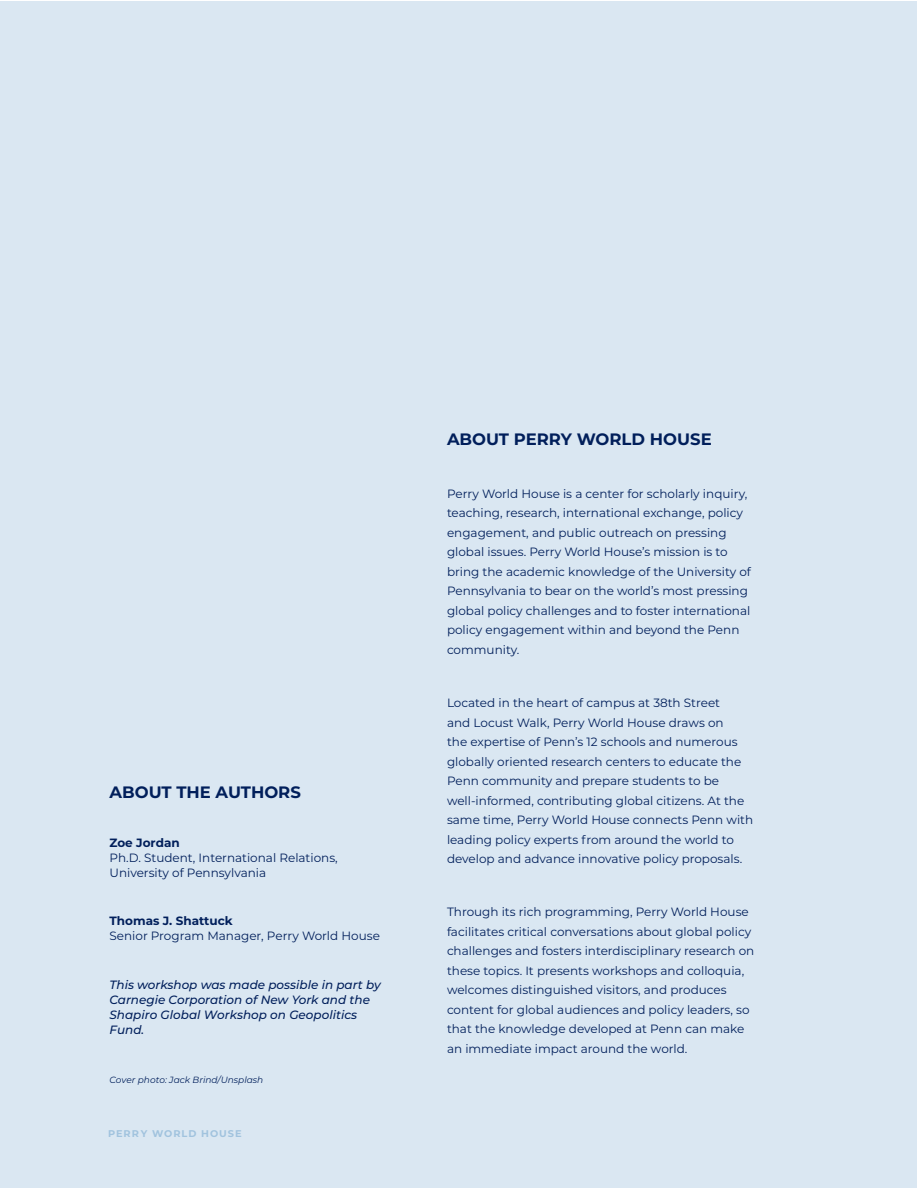
<style>
.page{position:relative;width:918px;height:1188px;background:#fff}
.page>*{position:absolute;margin:0;border:0;box-sizing:border-box;transform-origin:0 0}
.Footnotes{font:700 16.5px "Montserrat";color:#011f5b}
.Footnotes-2{font:12px/19.5px "Montserrat";color:#011f5b}
.Footnotes-3{font:italic 500 12px/15px "Montserrat";color:#011f5b}
.Footnotes-4{font:700 9.75px "Montserrat";letter-spacing:.1em;color:#a1c3de}
.Footnotes-5{font:italic 9px "Montserrat";color:#011f5b}
.s1{font-weight:700}
</style>
<div class="page">
<div style="left:1px;top:1px;width:916px;height:1186px;background:#dae7f2"></div>
<p class="Footnotes" style="left:110px;top:780px;width:193px">ABOUT THE AUTHORS</p>
<p class="Footnotes-2" style="left:110px;top:834px;width:230px;line-height:15px"><span class="s1">Zoe Jordan<br></span>Ph.D. Student, International Relations,<br>University of Pennsylvania</p>
<p class="Footnotes-2" style="left:110px;top:913px;width:272px;line-height:15px"><span class="s1">Thomas J. Shattuck<br></span>Senior Program Manager, Perry World House</p>
<p class="Footnotes-3" style="left:110px;top:977px;width:273px">This workshop was made possible in part by<br>Carnegie Corporation of New York and the<br>Shapiro Global Workshop on Geopolitics<br>Fund.</p>
<p class="Footnotes-5" style="left:110px;top:1073px;width:155px">Cover photo: Jack Brind/Unsplash</p>
<p class="Footnotes-4" style="left:108px;top:1126px;width:135px">PERRY WORLD HOUSE</p>
<p class="Footnotes" style="left:447px;top:427px;width:266px">ABOUT PERRY WORLD HOUSE</p>
<p class="Footnotes-2" style="left:447px;top:484px;width:306px">Perry World House is a center for scholarly inquiry, teaching, research, international exchange, policy engagement, and public outreach on pressing global issues. Perry World House’s mission is to bring the academic knowledge of the University of Pennsylvania to bear on the world’s most pressing global policy challenges and to foster international policy engagement within and beyond the Penn community.</p>
<p class="Footnotes-2" style="left:447px;top:693px;width:308px">Located in the heart of campus at 38th Street<br>and Locust Walk, Perry World House draws on<br>the expertise of Penn’s 12 schools and numerous globally oriented research centers to educate the Penn community and prepare students to be well-informed, contributing global citizens. At the same time, Perry World House connects Penn with leading policy experts from around the world to develop and advance innovative policy proposals.</p>
<p class="Footnotes-2" style="left:447px;top:902px;width:309px">Through its rich programming, Perry World House facilitates critical conversations about global policy challenges and fosters interdisciplinary research on these topics. It presents workshops and colloquia, welcomes distinguished visitors, and produces content for global audiences and policy leaders, so that the knowledge developed at Penn can make an immediate impact around the world.</p>
</div>
